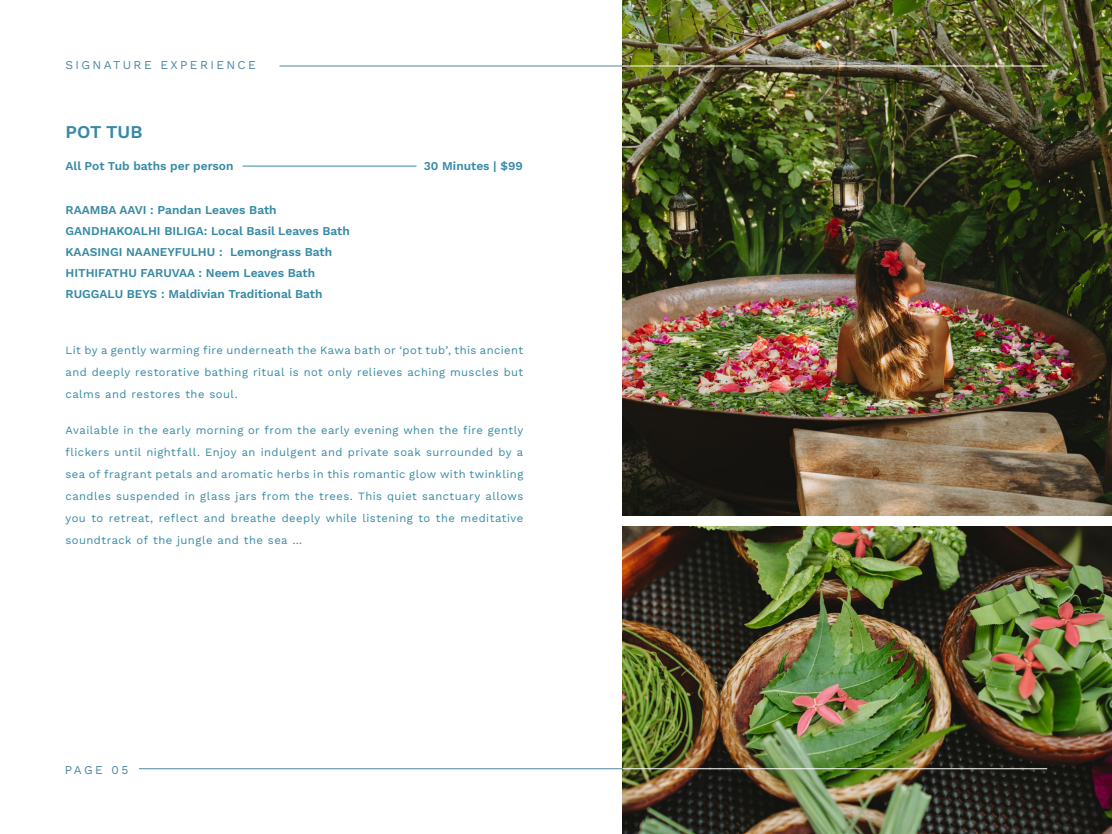
<style>
.page{position:relative;width:1112px;height:834px;background:#fff}
.page>*{position:absolute;margin:0;border:0;box-sizing:border-box;transform-origin:0 0}
.t1{font:600 18px "Work Sans";color:#368aa5}
.t2{font:600 12px "Work Sans";color:#368aa5}
.t3{font:12px "Work Sans";letter-spacing:.2em;color:#4d88a2}
.t4{font:11.25px/22px "Work Sans";letter-spacing:.04em;color:#368aa5;text-align:justify}
</style>
<div class="page">
<img style="left:622px;top:526px;width:490px;height:308px">
<img style="left:622px;top:0;width:490px;height:516px">
<hr style="left:280px;top:66px;width:342px;height:1px;background:#4d88a2">
<hr style="left:139px;top:768px;width:483px;height:1px;background:#4d88a2">
<hr style="left:622px;top:66px;width:425px;height:1px;background:#fff">
<hr style="left:622px;top:768px;width:425px;height:1px;background:#fff">
<hr style="left:242px;top:166px;width:174px;height:1px;background:#368aa5">
<p class="t3" style="left:66px;top:56px;width:192px">SIGNATURE EXPERIENCE</p>
<p class="t1" style="left:66px;top:118px;width:79px">POT TUB</p>
<p class="t2" style="left:66px;top:156px;width:170px">All Pot Tub baths per person</p>
<p class="t2" style="left:424px;top:156px;width:101px">30 Minutes | $99</p>
<p class="t2" style="left:66px;top:201px;width:213px">RAAMBA AAVI : Pandan Leaves Bath</p>
<p class="t2" style="left:66px;top:243px;width:268px">KAASINGI NAANEYFULHU : Lemongrass Bath</p>
<p class="t2" style="left:66px;top:222px;width:286px">GANDHAKOALHI BILIGA: Local Basil Leaves Bath</p>
<p class="t2" style="left:66px;top:264px;width:251px">HITHIFATHU FARUVAA : Neem Leaves Bath</p>
<p class="t2" style="left:66px;top:285px;width:259px">RUGGALU BEYS : Maldivian Traditional Bath</p>
<p class="t4" style="left:66px;top:339px;width:459px">Lit by a gently warming fire underneath the Kawa bath or ‘pot tub’, this ancient and deeply restorative bathing ritual is not only relieves aching muscles but calms and restores the soul.</p>
<p class="t4" style="left:66px;top:419px;width:459px">Available in the early morning or from the early evening when the fire gently flickers until nightfall. Enjoy an indulgent and private soak surrounded by a sea of fragrant petals and aromatic herbs in this romantic glow with twinkling candles suspended in glass jars from the trees. This quiet sanctuary allows you to retreat, reflect and breathe deeply while listening to the meditative soundtrack of the jungle and the sea …</p>
<p class="t3" style="left:65px;top:760px;width:65px">PAGE 05</p>
</div>
